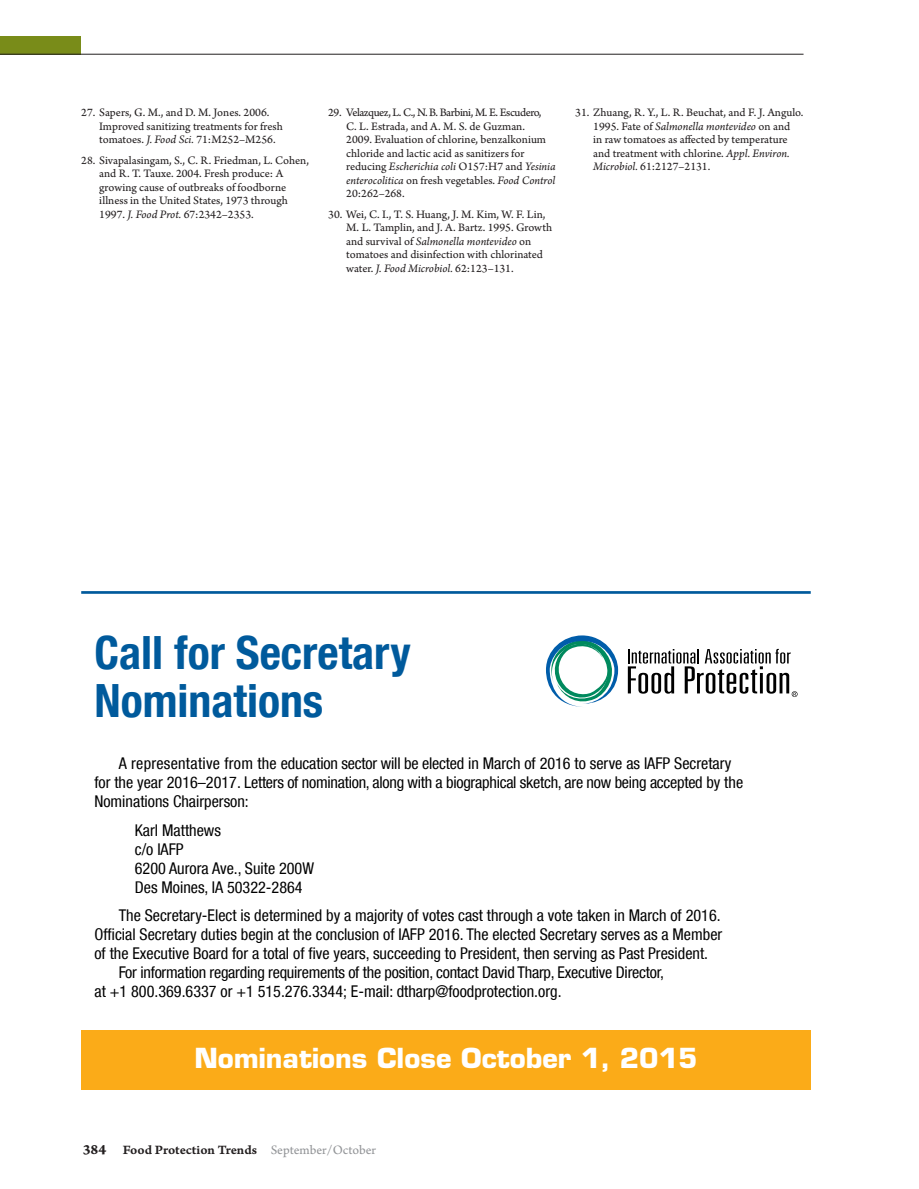
<style>
.page{position:relative;width:919px;height:1189px;background:#fff}
.page>*{position:absolute;margin:0;border:0;box-sizing:border-box;transform-origin:0 0}
.t1{font:700 condensed 45.75px/48.4px "Helvetica Neue LT Com";color:#005a9c}
.t2{font:700 27px "Eurostile";color:#fff}
.t3{font:condensed 16.2px/18.9px "Helvetica Neue LT Com";color:#000}
.t4{font:13.5px "Arno Pro Smbd Caption";letter-spacing:-.005em;color:#231f20}
.t5{font:12px/13.5px "Arno Pro Sm Text";color:#231f20}
.s1{font-family:"Arno Pro Italic Sm Text"}
.s2{font-family:"Arno Pro Bold Caption";font-size:15px}
.s3{font-family:"Arno Pro Sm Text";color:#939598}
</style>
<div class="page">
<div style="left:0;top:36px;width:81px;height:18px;background:#798c19"></div>
<hr style="left:0;top:54px;width:803px;height:1px;background:#231f20">
<svg style="left:546px;top:635px;width:72px;height:72px"></svg>
<svg style="left:627px;top:649px;width:170px;height:48px"></svg>
<div style="left:81px;top:1029px;width:729px;height:60px;background:#fbab18"></div>
<hr style="left:81px;top:591px;width:729px;height:2px;background:#005a9c">
<p class="t5" style="left:99px;top:107px;width:185px;text-indent:-18px">27. Sapers, G. M., and D. M. Jones. 2006.<br>Improved sanitizing treatments for fresh tomatoes. <span class="s1">J. Food Sci.</span> 71:M252–M256.</p>
<p class="t5" style="left:99px;top:154px;width:211px;text-indent:-18px">28. Sivapalasingam, S., C. R. Friedman, L. Cohen, and R. T. Tauxe. 2004. Fresh produce: A growing cause of outbreaks of foodborne illness in the United States, 1973 through 1997. <span class="s1">J. Food Prot.</span> 67:2342–2353.</p>
<p class="t5" style="left:346px;top:107px;width:211px;text-indent:-18px">29. Velazquez, L. C., N. B. Barbini, M. E. Escudero,<br>C. L. Estrada, and A. M. S. de Guzman.<br>2009. Evaluation of chlorine, benzalkonium chloride and lactic acid as sanitizers for reducing <span class="s1">Escherichia coli</span> O157:H7 and <span class="s1">Yesinia enterocolitica</span> on fresh vegetables. <span class="s1">Food Control </span>20:262–268.</p>
<p class="t5" style="left:346px;top:208px;width:207px;text-indent:-18px">30. Wei, C. I., T. S. Huang, J. M. Kim, W. F. Lin, M. L. Tamplin, and J. A. Bartz. 1995. Growth and survival of <span class="s1">Salmonella montevideo</span> on tomatoes and disinfection with chlorinated water. <span class="s1">J. Food Microbiol.</span> 62:123–131.</p>
<p class="t5" style="left:593px;top:107px;width:211px;text-indent:-18px">31. Zhuang, R. Y., L. R. Beuchat, and F. J. Angulo.<br>1995. Fate of <span class="s1">Salmonella montevideo</span> on and<br>in raw tomatoes as affected by temperature and treatment with chlorine. <span class="s1">Appl. Environ.<br>Microbiol.</span> 61:2127–2131.</p>
<p class="t1" style="left:94px;top:628px;width:318px">Call for Secretary<br>Nominations</p>
<p class="t3" style="left:94px;top:753px;width:650px;text-indent:24px">A representative from the education sector will be elected in March of 2016 to serve as IAFP Secretary for the year 2016–2017. Letters of nomination, along with a biographical sketch, are now being accepted by the<br>Nominations Chairperson:</p>
<p class="t3" style="left:135px;top:820px;width:181px">Karl Matthews<br>c/o IAFP<br>6200 Aurora Ave., Suite 200W<br>Des Moines, IA 50322-2864</p>
<p class="t3" style="left:119px;top:905px;width:603px">The Secretary-Elect is determined by a majority of votes cast through a vote taken in March of 2016.</p>
<p class="t3" style="left:94px;top:924px;width:629px">Official Secretary duties begin at the conclusion of IAFP 2016. The elected Secretary serves as a Member</p>
<p class="t3" style="left:94px;top:943px;width:615px">of the Executive Board for a total of five years, succeeding to President, then serving as Past President.</p>
<p class="t3" style="left:119px;top:962px;width:546px">For information regarding requirements of the position, contact David Tharp, Executive Director,</p>
<p class="t3" style="left:94px;top:981px;width:468px">at +1 800.369.6337 or +1 515.276.3344; E-mail: dtharp@foodprotection.org.</p>
<p class="t2" style="left:194px;top:1041px;width:504px">Nominations Close October 1, 2015</p>
<p class="t4" style="left:83px;top:1141px;width:295px"><span class="s2">384</span> Food Protection Trends <span class="s3">September/October</span></p>
</div>
